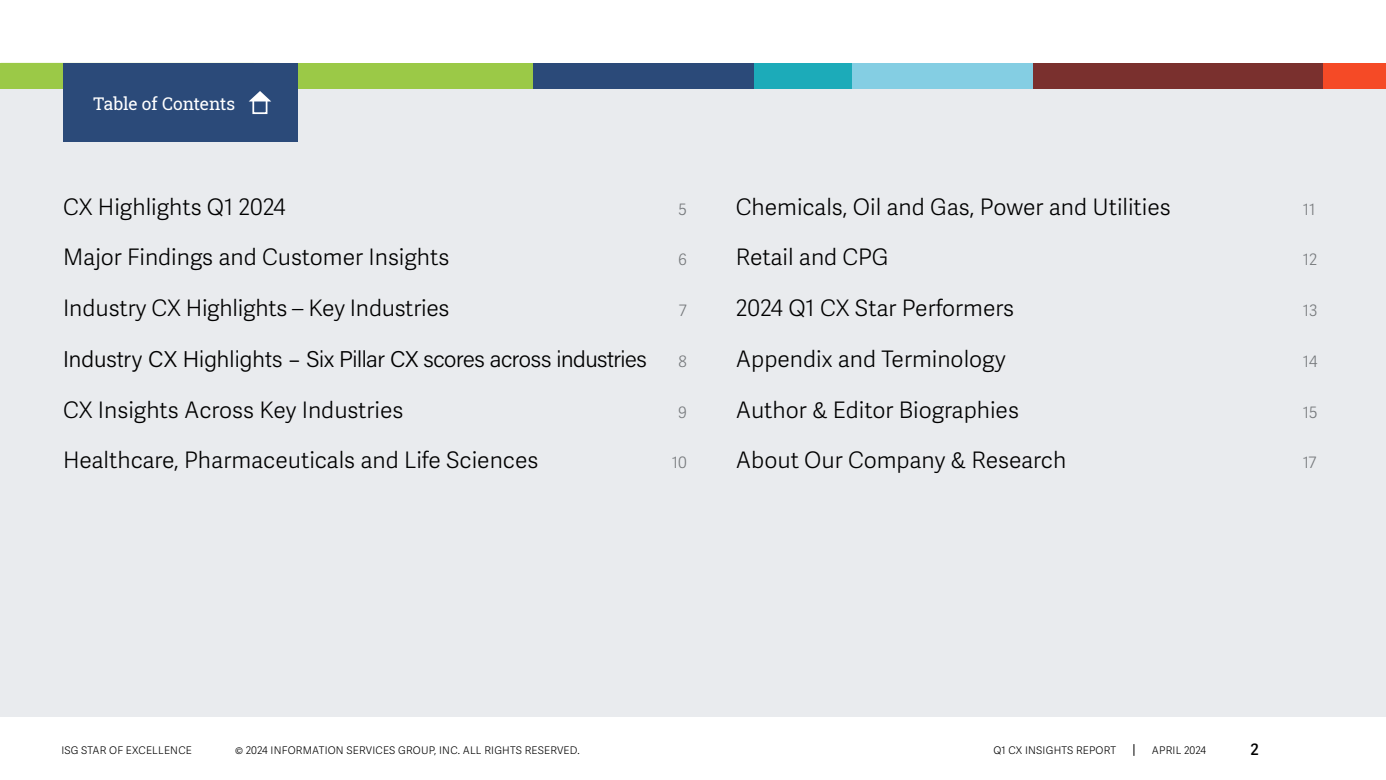
<style>
.page{position:relative;width:1386px;height:780px;background:#fff}
.page>*{position:absolute;margin:0;border:0;box-sizing:border-box;transform-origin:0 0}
.t1{font:300 22.75px "Adelle Sans";color:#000}
.t2{font:22.75px "Acumin Variable Concept";letter-spacing:-.01em;color:#000}
.t3{font:17.5px "Roboto Slab ISG P Regular";letter-spacing:-.005em;color:#fff}
.t4{font:300 15.75px "Adelle Sans";color:#75787b}
.t5{font:600 15.75px "Adelle Sans";color:#000}
.t6{font:300 10.5px "Adelle Sans";letter-spacing:.02em;color:#000}
</style>
<div class="page">
<div style="left:0;top:63px;width:1386px;height:654px;background:#e9ebee"></div>
<div style="left:0;top:63px;width:533px;height:25px;background:#9bc947"></div>
<div style="left:533px;top:63px;width:223px;height:25px;background:#2b4a79"></div>
<div style="left:850px;top:63px;width:184px;height:25px;background:#84cee3"></div>
<div style="left:1323px;top:63px;width:63px;height:25px;background:#f54a26"></div>
<div style="left:1033px;top:63px;width:290px;height:25px;background:#7a302e"></div>
<div style="left:754px;top:63px;width:98px;height:25px;background:#1cabb9"></div>
<div style="left:63px;top:63px;width:234px;height:78px;background:#2b4a79"></div>
<svg style="left:0;top:88px;width:271px;height:13px"></svg>
<div style="left:252px;top:100px;width:15px;height:14px;border:2px solid #fff"></div>
<svg style="left:1133px;top:744px;width:1px;height:12px"></svg>
<p class="t3" style="left:93px;top:91px;width:144px">Table of Contents</p>
<p class="t1" style="left:63px;top:193px;width:224px">CX Highlights Q1 2024</p>
<p class="t4" style="left:678px;top:200px;width:10px">5</p>
<p class="t1" style="left:63px;top:244px;width:388px">Major Findings and Customer Insights</p>
<p class="t4" style="left:678px;top:251px;width:10px">6</p>
<p class="t1" style="left:63px;top:295px;width:388px">Industry CX Highlights – Key Industries</p>
<p class="t4" style="left:679px;top:301px;width:9px">7</p>
<p class="t2" style="left:63px;top:343px;width:585px">Industry CX Highlights – Six Pillar CX scores across industries</p>
<p class="t4" style="left:679px;top:352px;width:10px">8</p>
<p class="t1" style="left:63px;top:396px;width:342px">CX Insights Across Key Industries</p>
<p class="t4" style="left:678px;top:403px;width:10px">9</p>
<p class="t1" style="left:63px;top:447px;width:477px">Healthcare, Pharmaceuticals and Life Sciences</p>
<p class="t4" style="left:672px;top:454px;width:17px">10</p>
<p class="t1" style="left:736px;top:193px;width:436px">Chemicals, Oil and Gas, Power and Utilities</p>
<p class="t4" style="left:1303px;top:200px;width:14px">11</p>
<p class="t1" style="left:736px;top:244px;width:154px">Retail and CPG</p>
<p class="t4" style="left:1303px;top:251px;width:16px">12</p>
<p class="t1" style="left:736px;top:295px;width:280px">2024 Q1 CX Star Performers</p>
<p class="t4" style="left:1303px;top:301px;width:16px">13</p>
<p class="t1" style="left:736px;top:345px;width:271px">Appendix and Terminology</p>
<p class="t4" style="left:1303px;top:352px;width:16px">14</p>
<p class="t1" style="left:736px;top:396px;width:285px">Author &amp; Editor Biographies</p>
<p class="t4" style="left:1303px;top:403px;width:16px">15</p>
<p class="t1" style="left:736px;top:447px;width:332px">About Our Company &amp; Research</p>
<p class="t4" style="left:1303px;top:454px;width:15px">17</p>
<p class="t6" style="left:61px;top:744px;width:132px">ISG STAR OF EXCELLENCE</p>
<p class="t6" style="left:235px;top:744px;width:346px">© 2024 INFORMATION SERVICES GROUP, INC. ALL RIGHTS RESERVED.</p>
<p class="t6" style="left:993px;top:744px;width:124px">Q1 CX INSIGHTS REPORT</p>
<p class="t6" style="left:1152px;top:744px;width:56px">APRIL 2024</p>
<p class="t5" style="left:1251px;top:740px;width:10px">2</p>
</div>
